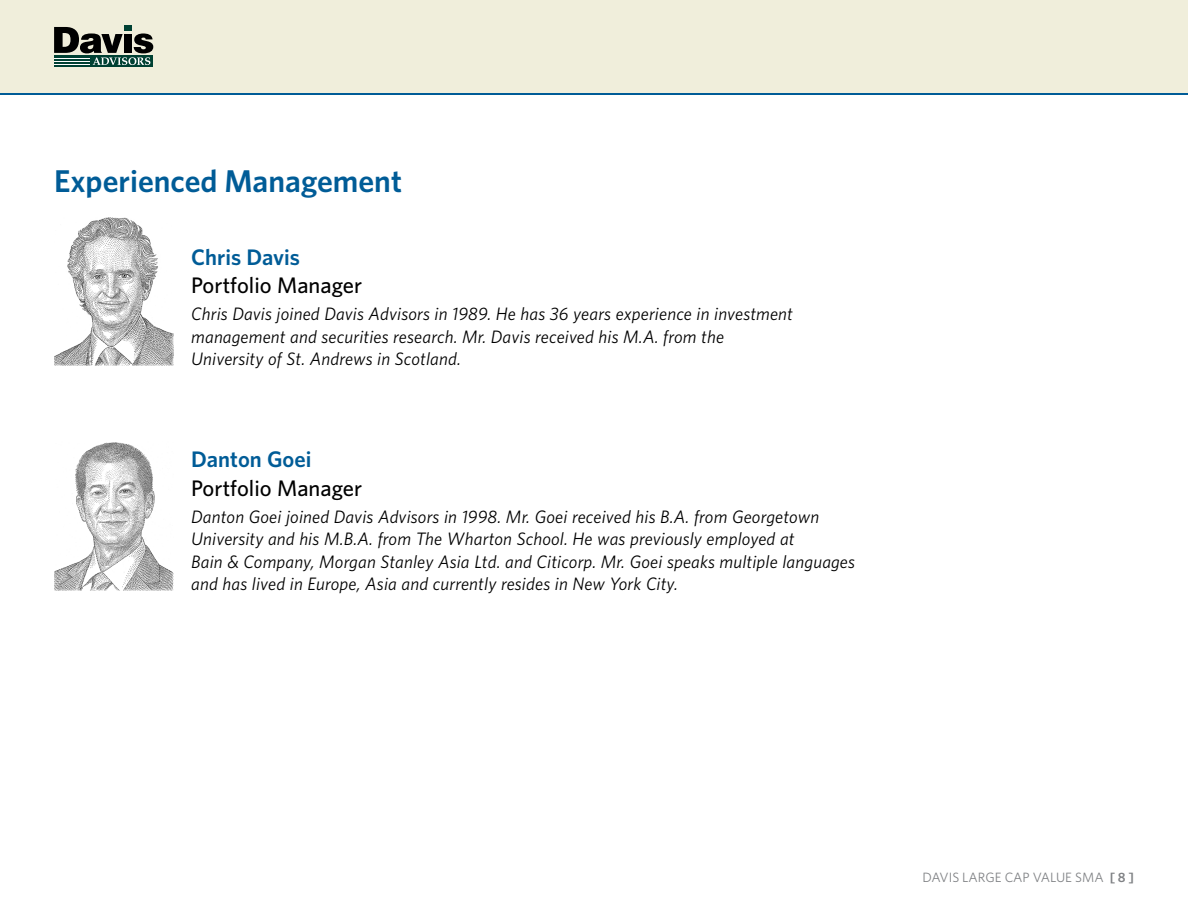
<style>
.page{position:relative;width:1188px;height:918px;background:#fff}
.page>*{position:absolute;margin:0;border:0;box-sizing:border-box;transform-origin:0 0}
.t1{font:600 31.5px "Whitney";color:#005c97}
.Heading_1{font:500 22.5px "Whitney";color:#000}
.Heading_1-2{font:600 22.5px "Whitney";color:#005c97}
.Body_first{font:italic 18px/22.5px "Whitney";letter-spacing:.01em;color:#000}
.t2{font:13.5px "Whitney";color:#808285}
.s1{font-weight:600}
</style>
<div class="page">
<div style="left:0;top:0;width:1188px;height:94px;background:#f0eedb"></div>
<hr style="left:0;top:94px;width:1188px;height:1px;background:#005c97">
<div style="left:124px;top:25px;width:8px;height:6px;background:#004133"></div>
<div style="left:54px;top:56px;width:99px;height:11px;background:#004133"></div>
<svg style="left:54px;top:27px;width:99px;height:38px"></svg>
<img style="left:54px;top:217px;width:119px;height:148px">
<img style="left:54px;top:442px;width:119px;height:149px">
<p class="t1" style="left:54px;top:160px;width:350px">Experienced Management</p>
<p class="Heading_1-2" style="left:191px;top:243px;width:110px">Chris Davis</p>
<p class="Heading_1" style="left:191px;top:271px;width:172px">Portfolio Manager</p>
<p class="Body_first" style="left:191px;top:303px;width:603px">Chris Davis joined Davis Advisors in 1989. He has 36 years experience in investment management and securities research. Mr. Davis received his M.A. from the<br>University of St. Andrews in Scotland.</p>
<p class="Heading_1-2" style="left:191px;top:445px;width:122px">Danton Goei</p>
<p class="Heading_1" style="left:191px;top:473px;width:172px">Portfolio Manager</p>
<p class="Body_first" style="left:191px;top:505px;width:665px">Danton Goei joined Davis Advisors in 1998. Mr. Goei received his B.A. from Georgetown University and his M.B.A. from The Wharton School. He was previously employed at<br>Bain &amp; Company, Morgan Stanley Asia Ltd. and Citicorp. Mr. Goei speaks multiple languages and has lived in Europe, Asia and currently resides in New York City.</p>
<p class="t2" style="left:922px;top:868px;width:213px">DAVIS LARGE CAP VALUE SMA <span class="s1">[ 8 ]</span></p>
</div>
